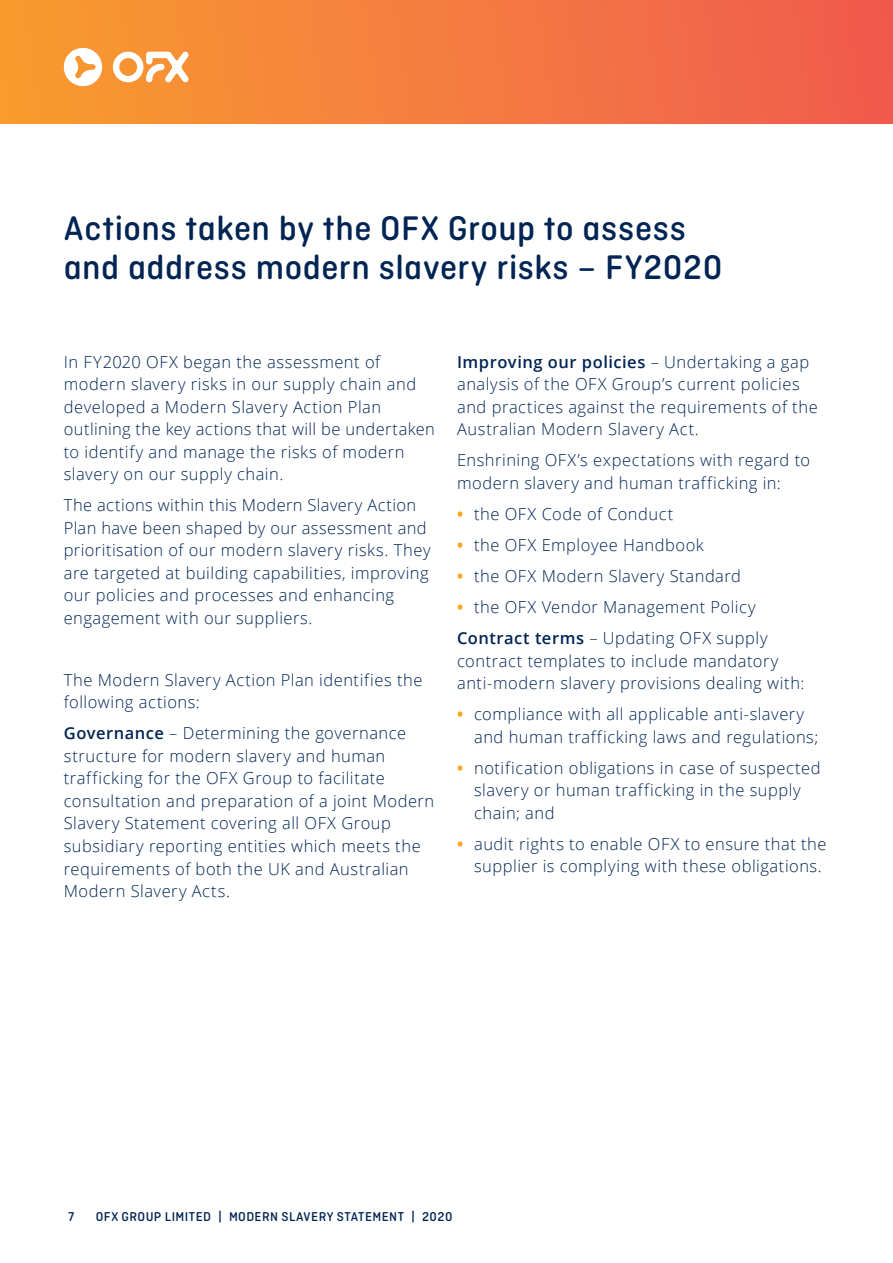
<style>
.page{position:relative;width:893px;height:1263px;background:#fff}
.page>*{position:absolute;margin:0;border:0;box-sizing:border-box;transform-origin:0 0}
.t1{font:500 36px/39px "Ciutadella Rounded";letter-spacing:.015em;color:#002453}
.t2{font:300 16.5px/22.5px "Open Sans";letter-spacing:.03em;color:#002453}
.t3{font:500 13.5px "Ciutadella Rounded";letter-spacing:.035em;color:#002453}
.s1{font-weight:600}
.s2{font-weight:700;color:#faa621}
</style>
<div class="page">
<div style="left:0;top:0;width:893px;height:123px;background:linear-gradient(to right,#f89d2f,#f05a4f)"></div>
<svg style="left:113px;top:51px;width:76px;height:32px"></svg>
<svg style="left:64px;top:48px;width:41px;height:38px"></svg>
<h1 class="t1" style="left:64px;top:208px;width:660px">Actions taken by the OFX Group to assess and address modern slavery risks – FY2020</h1>
<p class="t2" style="left:64px;top:350px;width:373px">In FY2020 OFX began the assessment of modern slavery risks in our supply chain and developed a Modern Slavery Action Plan outlining the key actions that will be undertaken to identify and manage the risks of modern slavery on our supply chain.</p>
<p class="t2" style="left:64px;top:494px;width:368px">The actions within this Modern Slavery Action Plan have been shaped by our assessment and prioritisation of our modern slavery risks. They are targeted at building capabilities, improving our policies and processes and enhancing engagement with our suppliers.</p>
<p class="t2" style="left:64px;top:668px;width:360px">The Modern Slavery Action Plan identifies the following actions:</p>
<p class="t2" style="left:64px;top:722px;width:372px"><span class="s1">Governance</span> – Determining the governance structure for modern slavery and human trafficking for the OFX Group to facilitate consultation and preparation of a joint Modern Slavery Statement covering all OFX Group subsidiary reporting entities which meets the requirements of both the UK and Australian Modern Slavery Acts.</p>
<p class="t2" style="left:457px;top:350px;width:362px"><span class="s1">Improving our policies</span> – Undertaking a gap analysis of the OFX Group’s current policies and practices against the requirements of the Australian Modern Slavery Act.</p>
<p class="t2" style="left:457px;top:449px;width:355px">Enshrining OFX’s expectations with regard to modern slavery and human trafficking in:</p>
<p class="t2" style="left:457px;top:502px;width:218px"><span class="s2">•</span> the OFX Code of Conduct</p>
<p class="t2" style="left:457px;top:533px;width:248px"><span class="s2">•</span> the OFX Employee Handbook</p>
<p class="t2" style="left:457px;top:564px;width:285px"><span class="s2">•</span> the OFX Modern Slavery Standard</p>
<p class="t2" style="left:457px;top:591px;width:312px;line-height:31px"><span class="s2">•</span> the OFX Vendor Management Policy<br><span class="s1">Contract terms</span> – Updating OFX supply</p>
<p class="t2" style="left:457px;top:649px;width:349px">contract templates to include mandatory anti-modern slavery provisions dealing with:</p>
<p class="t2" style="left:474px;top:702px;width:346px;text-indent:-17px"><span class="s2">•</span> compliance with all applicable anti-slavery and human trafficking laws and regulations;</p>
<p class="t2" style="left:474px;top:756px;width:348px;text-indent:-17px"><span class="s2">•</span> notification obligations in case of suspected slavery or human trafficking in the supply chain; and</p>
<p class="t2" style="left:457px;top:832px;width:371px;text-align:right"><span class="s2">•</span> audit rights to enable OFX to ensure that the supplier is complying with these obligations.</p>
<p class="t3" style="left:68px;top:1209px;width:8px">7</p>
<p class="t3" style="left:96px;top:1209px;width:358px">OFX GROUP LIMITED | MODERN SLAVERY STATEMENT | 2020</p>
</div>
